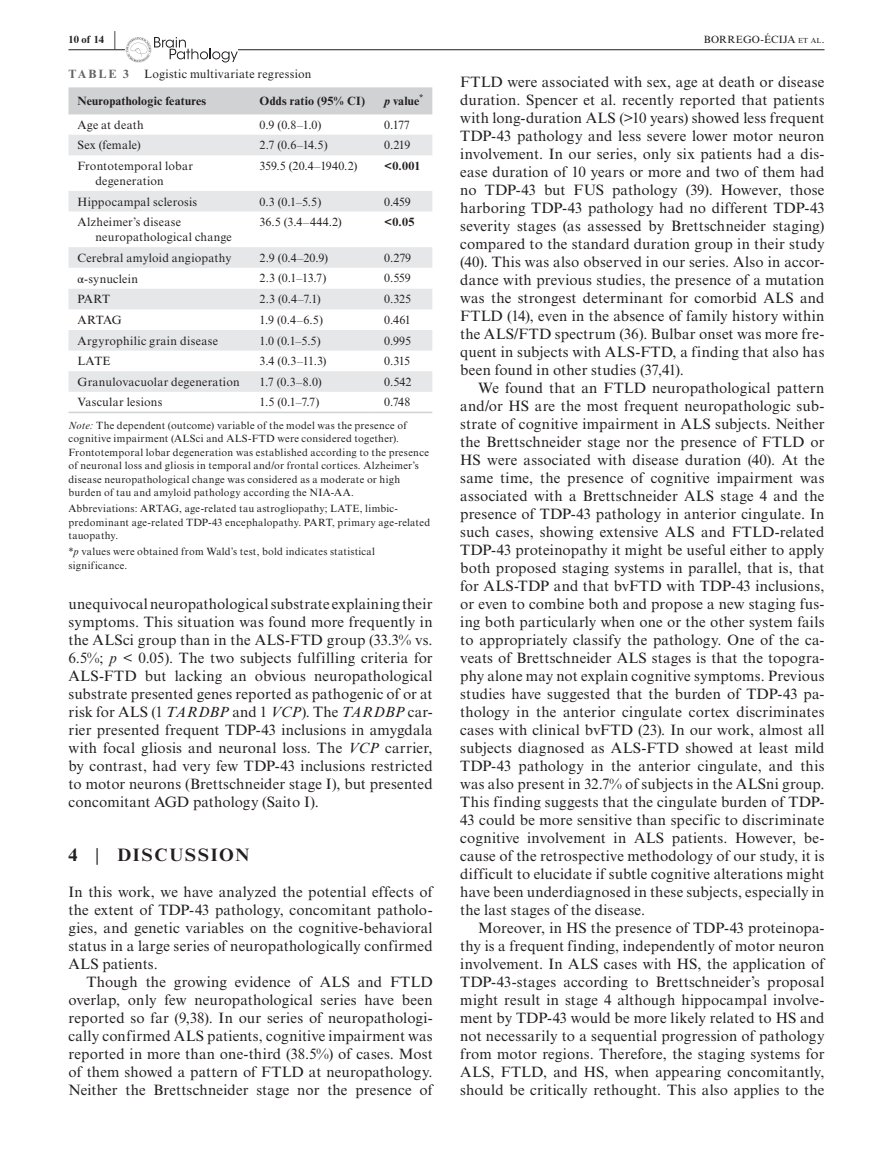
<style>
.page{position:relative;width:893px;height:1174px;background:#fff}
.page>*{position:absolute;margin:0;border:0;box-sizing:border-box;transform-origin:0 0}
.t1{font:700 18px "Times New Roman MT Std";letter-spacing:.095em;color:#231f20}
.t2{font:15px/18px "Times New Roman MT Std";letter-spacing:.01em;color:#231f20;text-align:justify}
.t3{font:12px/15px "Times New Roman MT Std";letter-spacing:.02em;color:#231f20}
.t4{font:700 12px "Times New Roman MT Std";letter-spacing:.015em;color:#231f20}
.t5{font:12px "Times New Roman MT Std";color:#231f20}
.t6{font:700 12px "Times New Roman MT Std";letter-spacing:.155em;color:#636366}
.t7{font:10.5px/13.5px "Times New Roman MT Std";letter-spacing:.025em;color:#231f20}
.t8{font:10.5px "Times New Roman MT Std";letter-spacing:.015em;color:#231f20}
.t9{font:700 10.5px "Times New Roman MT Std";color:#231f20}
.s1{font-size:20.25px}
.s2{font-size:7.35px}
.s3{font-style:italic}
.s4{font-family:"STIX"}
.s5{font-weight:400}
</style>
<div class="page">
<hr style="left:68px;top:49px;width:756px;height:1px;background:#231f20">
<svg style="left:126px;top:37px;width:112px;height:25px"></svg>
<div style="left:68px;top:87px;width:364px;height:27px;background:#d1d2d4"></div>
<svg style="left:68px;top:135px;width:364px;height:257px"></svg>
<hr style="left:68px;top:412px;width:183px;height:1px;background:#d1d2d4">
<hr style="left:251px;top:412px;width:124px;height:1px;background:#d1d2d4">
<hr style="left:375px;top:412px;width:57px;height:1px;background:#d1d2d4">
<p class="t9" style="left:68px;top:33px;width:49px">10 of 14 <span class="s1">|</span></p>
<p class="t8" style="left:704px;top:33px;width:122px">BORREGO-ÉCIJA <span class="s2">et al</span>.</p>
<p class="t6" style="left:68px;top:66px;width:62px">TABLE 3</p>
<p class="t3" style="left:144px;top:66px;width:169px">Logistic multivariate regression</p>
<p class="t4" style="left:77px;top:94px;width:130px">Neuropathologic features</p>
<p class="t4" style="left:260px;top:94px;width:107px">Odds ratio (95% CI)</p>
<p class="t4" style="left:384px;top:94px;width:41px"><span class="s3">p</span> value<sup>*</sup></p>
<p class="t3" style="left:77px;top:117px;width:68px">Age at death</p>
<p class="t3" style="left:260px;top:117px;width:63px">0.9 (0.8–1.0)</p>
<p class="t3" style="left:384px;top:117px;width:27px">0.177</p>
<p class="t3" style="left:77px;top:138px;width:65px">Sex (female)</p>
<p class="t3" style="left:260px;top:138px;width:70px">2.7 (0.6–14.5)</p>
<p class="t3" style="left:384px;top:138px;width:28px">0.219</p>
<p class="t3" style="left:95px;top:158px;width:99px;text-indent:-18px">Frontotemporal lobar degeneration</p>
<p class="t5" style="left:260px;top:159px;width:99px">359.5 (20.4–1940.2)</p>
<p class="t4" style="left:384px;top:158px;width:38px">&lt;0.001</p>
<p class="t3" style="left:77px;top:194px;width:121px">Hippocampal sclerosis</p>
<p class="t3" style="left:260px;top:194px;width:63px">0.3 (0.1–5.5)</p>
<p class="t3" style="left:384px;top:194px;width:28px">0.459</p>
<p class="t3" style="left:95px;top:215px;width:138px;text-indent:-18px">Alzheimer’s disease neuropathological change</p>
<p class="t3" style="left:260px;top:215px;width:84px">36.5 (3.4–444.2)</p>
<p class="t4" style="left:384px;top:215px;width:32px">&lt;0.05</p>
<p class="t3" style="left:77px;top:250px;width:155px">Cerebral amyloid angiopathy</p>
<p class="t3" style="left:260px;top:250px;width:70px">2.9 (0.4–20.9)</p>
<p class="t3" style="left:384px;top:250px;width:29px">0.279</p>
<p class="t3" style="left:77px;top:271px;width:62px"><span class="s4">α</span>-synuclein</p>
<p class="t3" style="left:260px;top:271px;width:68px">2.3 (0.1–13.7)</p>
<p class="t3" style="left:384px;top:271px;width:28px">0.559</p>
<p class="t3" style="left:77px;top:292px;width:34px">PART</p>
<p class="t3" style="left:260px;top:292px;width:63px">2.3 (0.4–7.1)</p>
<p class="t3" style="left:384px;top:292px;width:28px">0.325</p>
<p class="t3" style="left:77px;top:312px;width:46px">ARTAG</p>
<p class="t3" style="left:260px;top:312px;width:65px">1.9 (0.4–6.5)</p>
<p class="t3" style="left:384px;top:312px;width:28px">0.461</p>
<p class="t3" style="left:77px;top:333px;width:142px">Argyrophilic grain disease</p>
<p class="t3" style="left:260px;top:333px;width:63px">1.0 (0.1–5.5)</p>
<p class="t3" style="left:384px;top:333px;width:29px">0.995</p>
<p class="t3" style="left:77px;top:354px;width:35px">LATE</p>
<p class="t3" style="left:260px;top:354px;width:69px">3.4 (0.3–11.3)</p>
<p class="t3" style="left:384px;top:354px;width:28px">0.315</p>
<p class="t3" style="left:77px;top:374px;width:164px">Granulovacuolar degeneration</p>
<p class="t3" style="left:260px;top:374px;width:64px">1.7 (0.3–8.0)</p>
<p class="t3" style="left:384px;top:374px;width:29px">0.542</p>
<p class="t3" style="left:77px;top:395px;width:86px">Vascular lesions</p>
<p class="t3" style="left:260px;top:395px;width:61px">1.5 (0.1–7.7)</p>
<p class="t3" style="left:384px;top:395px;width:28px">0.748</p>
<p class="t7" style="left:68px;top:418px;width:362px"><span class="s3">Note:</span> The dependent (outcome) variable of the model was the presence of cognitive impairment (ALSci and ALS-FTD were considered together).<br>Frontotemporal lobar degeneration was established according to the presence of neuronal loss and gliosis in temporal and/or frontal cortices. Alzheimer’s disease neuropathological change was considered as a moderate or high burden of tau and amyloid pathology according the NIA-AA.</p>
<p class="t7" style="left:68px;top:502px;width:363px">Abbreviations: ARTAG, age-related tau astrogliopathy; LATE, limbic&shy;predominant age-related TDP-43 encephalopathy. PART, primary age-related tauopathy.</p>
<p class="t7" style="left:68px;top:545px;width:308px">*<span class="s3">p</span> values were obtained from Wald’s test, bold indicates statistical significance.</p>
<p class="t2" style="left:68px;top:595px;width:366px">unequivocal neuropathological substrate explaining their symptoms. This situation was found more frequently in the ALSci group than in the ALS-FTD group (33.3% vs.<br>6.5%; <span class="s3">p</span> &lt; 0.05). The two subjects fulfilling criteria for ALS-FTD but lacking an obvious neuropathological substrate presented genes reported as pathogenic of or at risk for ALS (1 <span class="s3">TARDBP</span> and 1 <span class="s3">VCP</span>). The <span class="s3">TARDBP</span> car&shy;rier presented frequent TDP-43 inclusions in amygdala with focal gliosis and neuronal loss. The <span class="s3">VCP</span> carrier, by contrast, had very few TDP-43 inclusions restricted to motor neurons (Brettschneider stage I), but presented concomitant AGD pathology (Saito I).</p>
<p class="t1" style="left:68px;top:844px;width:182px">4 <span class="s5">|</span> DISCUSSION</p>
<p class="t2" style="left:68px;top:883px;width:366px">In this work, we have analyzed the potential effects of the extent of TDP-43 pathology, concomitant patholo&shy;gies, and genetic variables on the cognitive-behavioral status in a large series of neuropathologically confirmed ALS patients.</p>
<p class="t2" style="left:68px;top:973px;width:366px;text-indent:18px">Though the growing evidence of ALS and FTLD overlap, only few neuropathological series have been reported so far (9,38). In our series of neuropathologi&shy;cally confirmed ALS patients, cognitive impairment was reported in more than one-third (38.5%) of cases. Most of them showed a pattern of FTLD at neuropathology.<br>Neither the Brettschneider stage nor the presence of</p>
<p class="t2" style="left:460px;top:73px;width:366px">FTLD were associated with sex, age at death or disease duration. Spencer et al. recently reported that patients with long-duration ALS (&gt;10 years) showed less frequent TDP-43 pathology and less severe lower motor neuron involvement. In our series, only six patients had a dis&shy;ease duration of 10 years or more and two of them had no TDP-43 but FUS pathology (39). However, those harboring TDP-43 pathology had no different TDP-43 severity stages (as assessed by Brettschneider staging) compared to the standard duration group in their study (40). This was also observed in our series. Also in accor&shy;dance with previous studies, the presence of a mutation was the strongest determinant for comorbid ALS and FTLD (14), even in the absence of family history within the ALS/FTD spectrum (36). Bulbar onset was more fre&shy;quent in subjects with ALS-FTD, a finding that also has been found in other studies (37,41).</p>
<p class="t2" style="left:460px;top:379px;width:366px;text-indent:18px">We found that an FTLD neuropathological pattern and/or HS are the most frequent neuropathologic sub&shy;strate of cognitive impairment in ALS subjects. Neither the Brettschneider stage nor the presence of FTLD or HS were associated with disease duration (40). At the same time, the presence of cognitive impairment was associated with a Brettschneider ALS stage 4 and the presence of TDP-43 pathology in anterior cingulate. In such cases, showing extensive ALS and FTLD-related TDP-43 proteinopathy it might be useful either to apply both proposed staging systems in parallel, that is, that for ALS-TDP and that bvFTD with TDP-43 inclusions, or even to combine both and propose a new staging fus&shy;ing both particularly when one or the other system fails to appropriately classify the pathology. One of the ca&shy;veats of Brettschneider ALS stages is that the topogra&shy;phy alone may not explain cognitive symptoms. Previous studies have suggested that the burden of TDP-43 pa&shy;thology in the anterior cingulate cortex discriminates cases with clinical bvFTD (23). In our work, almost all subjects diagnosed as ALS-FTD showed at least mild TDP-43 pathology in the anterior cingulate, and this was also present in 32.7% of subjects in the ALSni group.<br>This finding suggests that the cingulate burden of TDP-43 could be more sensitive than specific to discriminate cognitive involvement in ALS patients. However, be&shy;cause of the retrospective methodology of our study, it is difficult to elucidate if subtle cognitive alterations might have been underdiagnosed in these subjects, especially in the last stages of the disease.</p>
<p class="t2" style="left:460px;top:919px;width:366px;text-indent:18px">Moreover, in HS the presence of TDP-43 proteinopa&shy;thy is a frequent finding, independently of motor neuron involvement. In ALS cases with HS, the application of TDP-43-stages according to Brettschneider’s proposal might result in stage 4 although hippocampal involve&shy;ment by TDP-43 would be more likely related to HS and not necessarily to a sequential progression of pathology from motor regions. Therefore, the staging systems for ALS, FTLD, and HS, when appearing concomitantly, should be critically rethought. This also applies to the</p>
</div>
